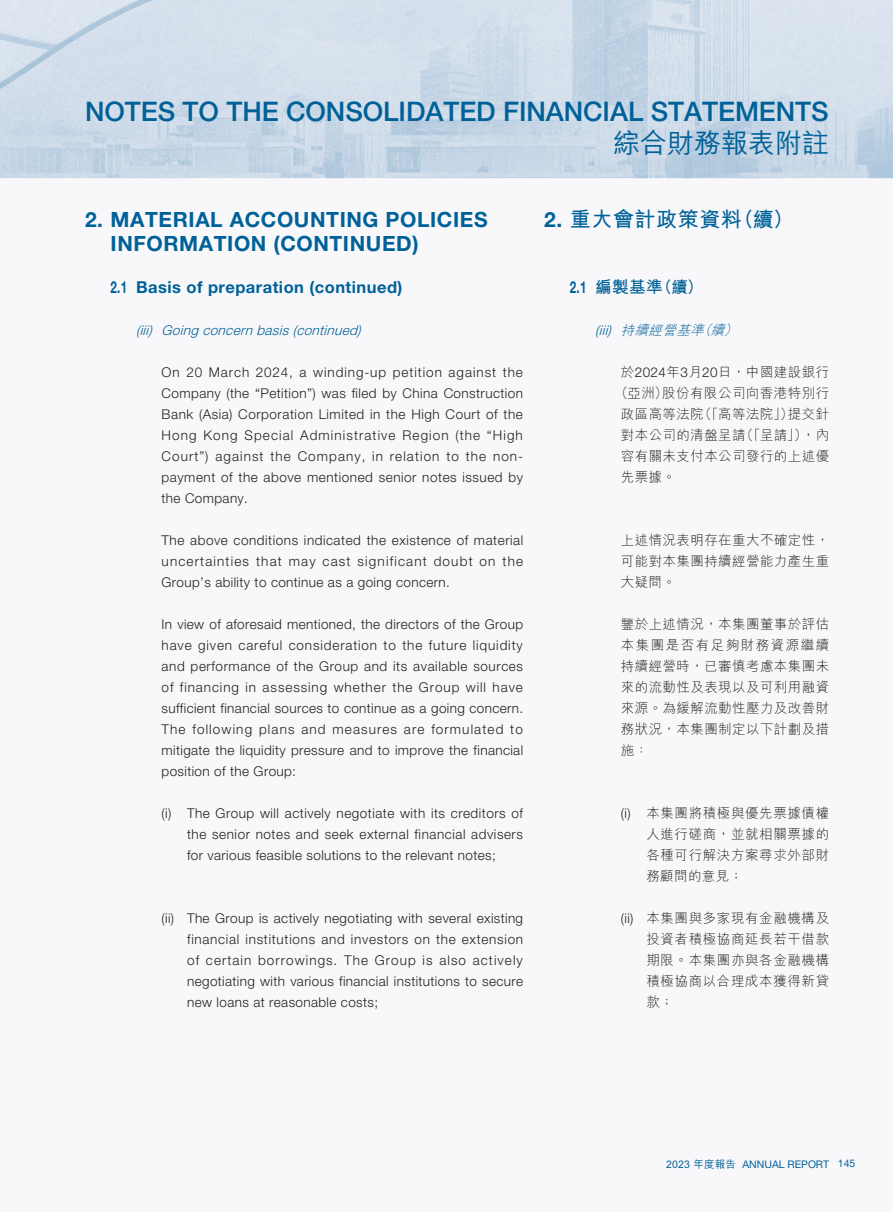
<style>
.page{position:relative;width:893px;height:1212px;background:#fff}
.page>*{position:absolute;margin:0;border:0;box-sizing:border-box;transform-origin:0 0}
.t1{font:500 27px "Helvetica Neue LT Std";letter-spacing:-.005em;color:#006198}
.t2{font:500 27px "M Hei HK";color:#006198}
.t3{font:700 21px/24px "Helvetica Neue LT Std";letter-spacing:.03em;color:#006198}
.t4{font:700 21px "M Hei HK";letter-spacing:.03em;color:#006198}
.t5{font:700 16.5px "Helvetica Neue LT Std";letter-spacing:.03em;color:#006198;scale:.7 1}
.t6{font:700 16.5px "M Hei HK";color:#006198}
.t7{font:300 13.5px/21px "Helvetica Neue LT Std";letter-spacing:.03em;color:#231f20;text-align:justify}
.t8{font:300 13.5px/21px "M Hei HK";letter-spacing:.03em;color:#231f20;text-align:justify}
.t9{font:italic 300 13.5px "Helvetica Neue LT Std";color:#006198}
.t10{font:italic 300 13.5px "M Hei HK";color:#006198}
.t11{font:10.5px "Helvetica Neue LT Std";color:#006198}
.s1{font-family:"Helvetica Neue LT Std"}
.s2{font-family:"M Hei HK";font-weight:500}
</style>
<div class="page">
<img style="left:0;top:0;width:893px;height:180px">
<h1 class="t1" style="left:85px;top:95px;width:745px">NOTES TO THE CONSOLIDATED FINANCIAL STATEMENTS</h1>
<h1 class="t2" style="left:613px;top:124px;width:217px">綜合財務報表附註</h1>
<h2 class="t3" style="left:111px;top:207px;width:379px;text-indent:-26px">2. MATERIAL ACCOUNTING POLICIES<br>INFORMATION (CONTINUED)</h2>
<p class="t5" style="left:111px;top:277px;width:418px">2.1 Basis of preparation (continued)</p>
<p class="t9" style="left:136px;top:322px;width:227px">(iii) Going concern basis(continued)</p>
<p class="t7" style="left:162px;top:362px;width:363px">On 20 March 2024, a winding-up petition against the Company (the “Petition”) was filed by China Construction Bank (Asia) Corporation Limited in the High Court of the Hong Kong Special Administrative Region (the “High Court”) against the Company, in relation to the non&shy;payment of the above mentioned senior notes issued by the Company.</p>
<p class="t7" style="left:162px;top:530px;width:363px">The above conditions indicated the existence of material uncertainties that may cast significant doubt on the Group’s ability to continue as a going concern.</p>
<p class="t7" style="left:162px;top:614px;width:363px">In view of aforesaid mentioned, the directors of the Group have given careful consideration to the future liquidity and performance of the Group and its available sources of financing in assessing whether the Group will have sufficient financial sources to continue as a going concern.<br>The following plans and measures are formulated to mitigate the liquidity pressure and to improve the financial position of the Group:</p>
<p class="t7" style="left:187px;top:803px;width:337px;text-indent:-26px">(i) The Group will actively negotiate with its creditors of the senior notes and seek external financial advisers for various feasible solutions to the relevant notes;</p>
<p class="t7" style="left:187px;top:908px;width:338px;text-indent:-26px">(ii) The Group is actively negotiating with several existing financial institutions and investors on the extension of certain borrowings. The Group is also actively negotiating with various financial institutions to secure new loans at reasonable costs;</p>
<h2 class="t4" style="left:544px;top:204px;width:251px"><span class="s1">2.</span> 重大會計政策資料（續）</h2>
<p class="t6" style="left:570px;top:275px;width:135px"><span class="s1">2.1</span> 編製基準（續）</p>
<p class="t10" style="left:595px;top:321px;width:148px"><span class="s1">(iii)</span> 持續經營基準（續）</p>
<p class="t8" style="left:621px;top:361px;width:210px">於<span class="s1">2024</span>年<span class="s1">3</span>月<span class="s1">20</span>日，中國建設銀行</p>
<p class="t8" style="left:615px;top:382px;width:216px">（亞洲）股份有限公司向香港特別行</p>
<p class="t8" style="left:621px;top:403px;width:210px">政區高等法院（「高等法院」）提交針</p>
<p class="t8" style="left:621px;top:424px;width:210px">對本公司的清盤呈請（「呈請」），內</p>
<p class="t8" style="left:621px;top:445px;width:210px">容有關未支付本公司發行的上述優</p>
<p class="t8" style="left:621px;top:466px;width:57px">先票據。</p>
<p class="t8" style="left:621px;top:529px;width:210px">上述情況表明存在重大不確定性，可能對本集團持續經營能力產生重大疑問。</p>
<p class="t8" style="left:621px;top:613px;width:210px">鑒於上述情況，本集團董事於評估本集團是否有足夠財務資源繼續持續經營時，已審慎考慮本集團未來的流動性及表現以及可利用融資來源。為緩解流動性壓力及改善財務狀況，本集團制定以下計劃及措施：</p>
<p class="t8" style="left:646px;top:802px;width:184px;text-indent:-26px"><span class="s1">(i)</span> 本集團將積極與優先票據債權人進行磋商，並就相關票據的各種可行解決方案尋求外部財務顧問的意見；</p>
<p class="t8" style="left:646px;top:907px;width:184px;text-indent:-26px"><span class="s1">(ii)</span> 本集團與多家現有金融機構及投資者積極協商延長若干借款期限。本集團亦與各金融機構積極協商以合理成本獲得新貸款；</p>
<p class="t11" style="left:666px;top:1157px;width:191px"><span class="s2">2023 年度報告</span> ANNUAL REPORT 145</p>
</div>
